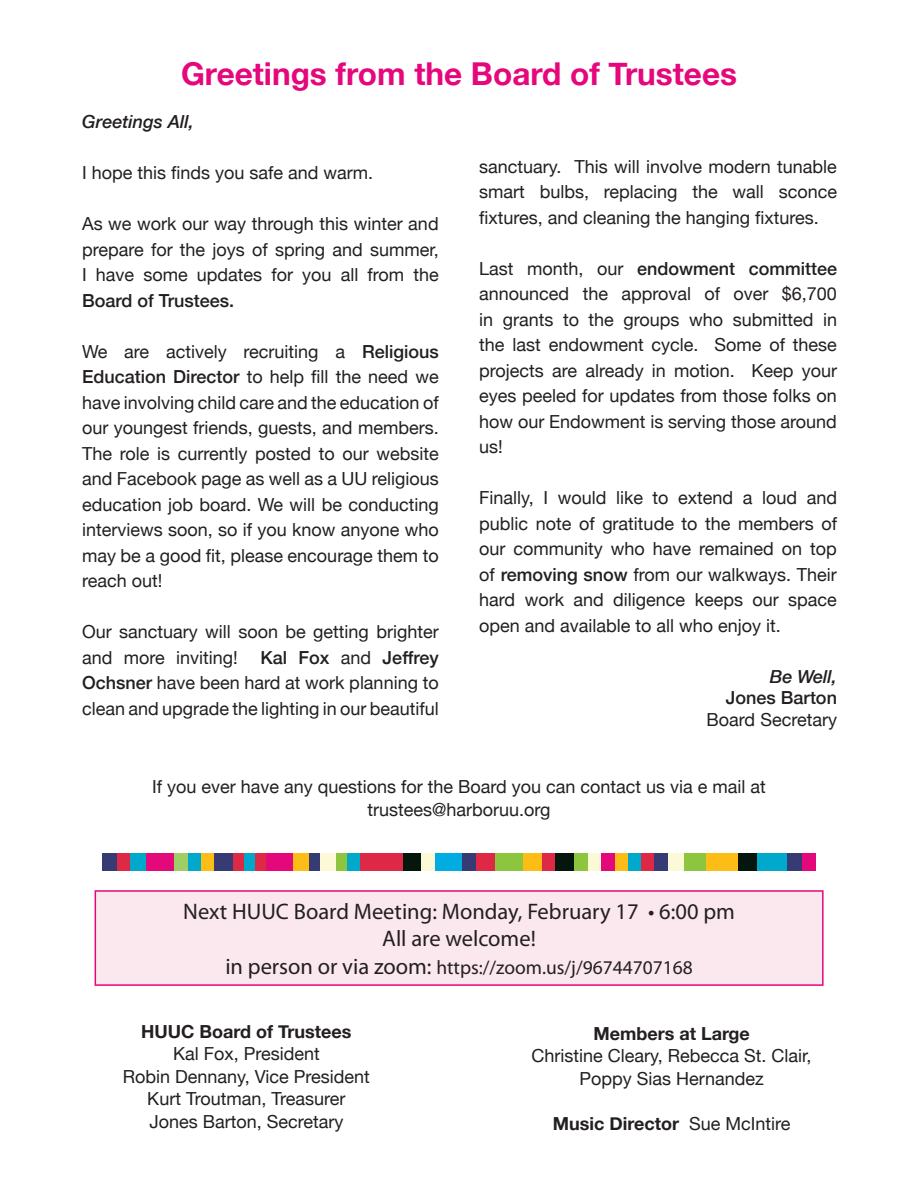
<style>
.page{position:relative;width:918px;height:1188px;background:#fff}
.page>*{position:absolute;margin:0;border:0;box-sizing:border-box;transform-origin:0 0}
.t1{font:700 31.5px "Helvetica Neue";color:#e5077b}
.t2{font:22.5px/27px "Myriad Pro";color:#231f20;text-align:center}
.t3{font:19.5px "Myriad Pro";color:#231f20}
.t4{font:18px/25.5px "Helvetica Neue";color:#231f20;text-align:justify}
.t5{font:700 18px "Helvetica Neue";color:#231f20}
.t6{font:500 18px "Helvetica Neue";color:#231f20}
.t7{font:italic 500 18px "Helvetica Neue";color:#231f20}
.s1{font-weight:500}
.s2{font-size:22.5px}
.s3{font-weight:400}
</style>
<div class="page">
<div style="left:95px;top:891px;width:728px;height:94px;background:#fbe8ee"></div>
<div style="left:95px;top:890px;width:729px;height:96px;border:2px solid #e5077b"></div>
<div style="left:802px;top:853px;width:13px;height:18px;background:#e3097b"></div>
<div style="left:641px;top:853px;width:14px;height:18px;background:#dd2946"></div>
<div style="left:628px;top:853px;width:13px;height:18px;background:#00a9cc"></div>
<div style="left:614px;top:853px;width:14px;height:18px;background:#fbbd16"></div>
<div style="left:601px;top:853px;width:13px;height:18px;background:#e3097b"></div>
<div style="left:201px;top:853px;width:13px;height:18px;background:#fbbd16"></div>
<div style="left:187px;top:853px;width:14px;height:18px;background:#00a9cc"></div>
<div style="left:174px;top:853px;width:13px;height:18px;background:#9fce66"></div>
<div style="left:587px;top:853px;width:14px;height:18px;background:#fcf9d7"></div>
<div style="left:347px;top:853px;width:13px;height:18px;background:#00a9cc"></div>
<div style="left:335px;top:853px;width:12px;height:18px;background:#8bc63e"></div>
<div style="left:320px;top:853px;width:15px;height:18px;background:#fcf9d7"></div>
<div style="left:308px;top:853px;width:12px;height:18px;background:#363b74"></div>
<div style="left:292px;top:853px;width:16px;height:18px;background:#fbbd16"></div>
<div style="left:130px;top:853px;width:17px;height:18px;background:#00a9cc"></div>
<div style="left:574px;top:853px;width:13px;height:18px;background:#8bc63e"></div>
<div style="left:787px;top:853px;width:15px;height:18px;background:#363b74"></div>
<div style="left:655px;top:853px;width:13px;height:18px;background:#363b74"></div>
<div style="left:421px;top:853px;width:14px;height:18px;background:#fcf9d7"></div>
<div style="left:542px;top:853px;width:13px;height:18px;background:#dd2946"></div>
<div style="left:757px;top:853px;width:30px;height:18px;background:#00a9cc"></div>
<div style="left:706px;top:853px;width:32px;height:18px;background:#fbbd16"></div>
<div style="left:738px;top:853px;width:19px;height:18px;background:#05170c"></div>
<div style="left:555px;top:853px;width:19px;height:18px;background:#05170c"></div>
<div style="left:683px;top:853px;width:23px;height:18px;background:#8bc63e"></div>
<div style="left:523px;top:853px;width:19px;height:18px;background:#fbbd16"></div>
<div style="left:214px;top:853px;width:19px;height:18px;background:#363b74"></div>
<div style="left:402px;top:853px;width:19px;height:18px;background:#05170c"></div>
<div style="left:360px;top:853px;width:42px;height:18px;background:#dd2946"></div>
<div style="left:147px;top:853px;width:27px;height:18px;background:#e3097b"></div>
<div style="left:495px;top:853px;width:28px;height:18px;background:#8bc63e"></div>
<div style="left:668px;top:853px;width:15px;height:18px;background:#fcf9d7"></div>
<div style="left:461px;top:853px;width:15px;height:18px;background:#363b74"></div>
<div style="left:435px;top:853px;width:26px;height:18px;background:#00ace1"></div>
<div style="left:476px;top:853px;width:19px;height:18px;background:#dd2946"></div>
<div style="left:266px;top:853px;width:26px;height:18px;background:#e3097b"></div>
<div style="left:244px;top:853px;width:11px;height:18px;background:#00a9cc"></div>
<div style="left:255px;top:853px;width:11px;height:18px;background:#dd2946"></div>
<div style="left:233px;top:853px;width:11px;height:18px;background:#dd2946"></div>
<div style="left:117px;top:853px;width:13px;height:18px;background:#dd2946"></div>
<div style="left:103px;top:853px;width:14px;height:18px;background:#363b74"></div>
<h1 class="t1" style="left:181px;top:49px;width:557px">Greetings from the Board of Trustees</h1>
<p class="t7" style="left:82px;top:106px;width:113px">Greetings All,</p>
<p class="t4" style="left:82px;top:161px;width:293px">I hope this finds you safe and warm.</p>
<p class="t4" style="left:82px;top:212px;width:358px">As we work our way through this winter and prepare for the joys of spring and summer, I have some updates for you all from the</p>
<p class="t6" style="left:82px;top:286px;width:154px">Board of Trustees.</p>
<p class="t4" style="left:82px;top:339px;width:358px">We are actively recruiting a <span class="s1">Religious Education Director</span> to help fill the need we have involving child care and the education of our youngest friends, guests, and members.<br>The role is currently posted to our website and Facebook page as well as a UU religious education job board. We will be conducting interviews soon, so if you know anyone who may be a good fit, please encourage them to reach out!</p>
<p class="t4" style="left:82px;top:620px;width:358px">Our sanctuary will soon be getting brighter and more inviting!</p>
<p class="t4" style="left:82px;top:646px;width:358px;text-indent:178px"><span class="s1">Kal Fox</span> and <span class="s1">Jeffrey Ochsner</span> have been hard at work planning to clean and upgrade the lighting in our beautiful</p>
<p class="t4" style="left:479px;top:155px;width:359px">sanctuary. This will involve modern tunable smart bulbs, replacing the wall sconce fixtures, and cleaning the hanging fixtures.</p>
<p class="t4" style="left:479px;top:257px;width:359px">Last month, our <span class="s1">endowment committee </span>announced the approval of over $6,700 in grants to the groups who submitted in the last endowment cycle. Some of these projects are already in motion. Keep your eyes peeled for updates from those folks on how our Endowment is serving those around us!</p>
<p class="t4" style="left:479px;top:486px;width:359px">Finally, I would like to extend a loud and public note of gratitude to the members of our community who have remained on top of <span class="s1">removing snow</span> from our walkways. Their hard work and diligence keeps our space open and available to all who enjoy it.</p>
<p class="t7" style="left:770px;top:661px;width:69px">Be Well,</p>
<p class="t6" style="left:726px;top:684px;width:113px">Jones Barton</p>
<p class="t4" style="left:707px;top:708px;width:132px">Board Secretary</p>
<p class="t4" style="left:152px;top:777px;width:615px;line-height:22.5px;text-align:center">If you ever have any questions for the Board you can contact us via e mail at trustees@harboruu.org</p>
<p class="t2" style="left:183px;top:897px;width:553px">Next HUUC Board Meeting: Monday, February 17 • 6:00 pm<br>All are welcome!</p>
<p class="t3" style="left:225px;top:956px;width:469px"><span class="s2">in person or via zoom:</span> https://zoom.us/j/96744707168</p>
<p class="t5" style="left:141px;top:1017px;width:212px">HUUC Board of Trustees</p>
<p class="t4" style="left:123px;top:1043px;width:249px;line-height:22.5px;text-align:center">Kal Fox, President<br>Robin Dennany, Vice President<br>Kurt Troutman, Treasurer<br>Jones Barton, Secretary</p>
<p class="t5" style="left:593px;top:1019px;width:158px">Members at Large</p>
<p class="t4" style="left:532px;top:1046px;width:282px;line-height:22.5px;text-align:center">Christine Cleary, Rebecca St. Clair,<br>Poppy Sias Hernandez</p>
<p class="t5" style="left:553px;top:1109px;width:239px">Music Director <span class="s3">Sue McIntire</span></p>
</div>
